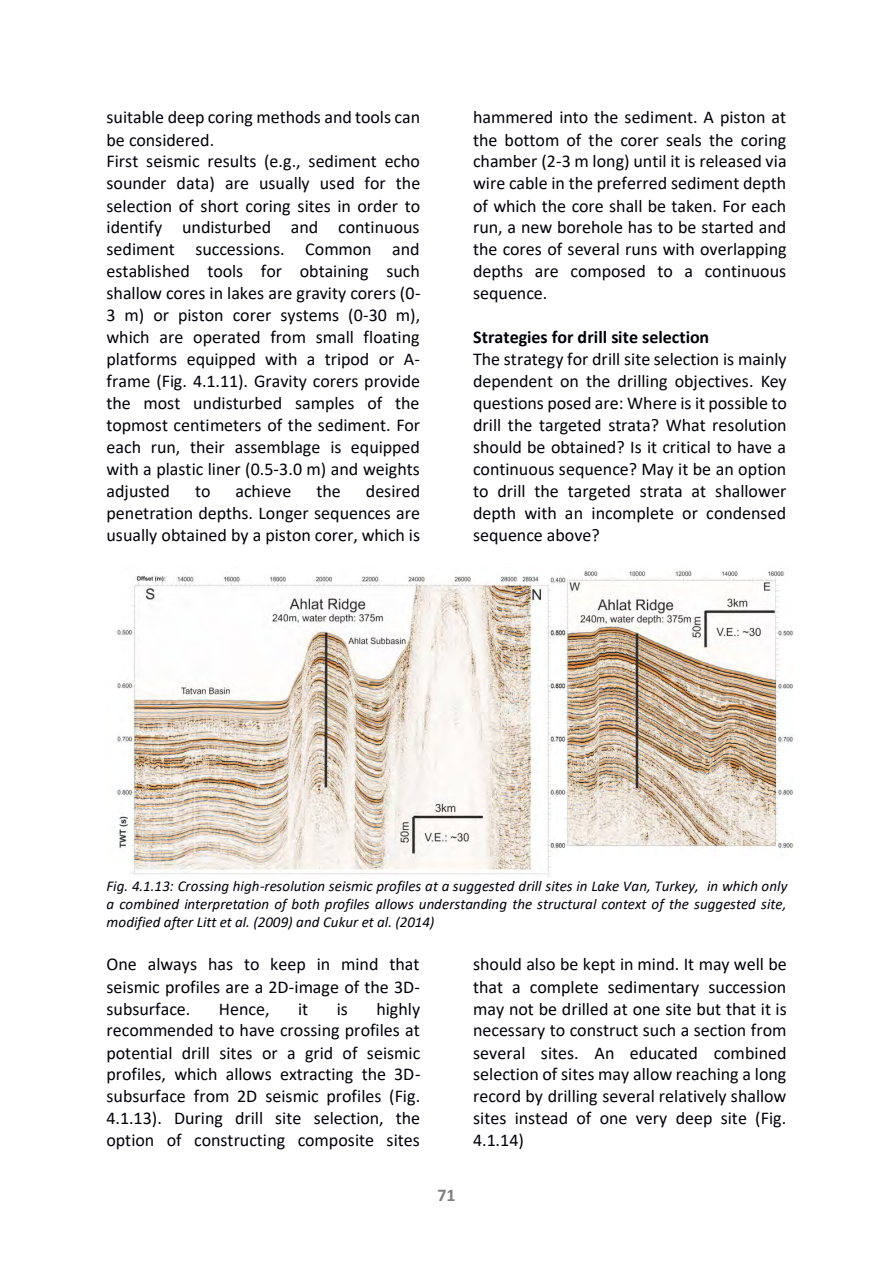
<style>
.page{position:relative;width:893px;height:1263px;background:#fff}
.page>*{position:absolute;margin:0;border:0;box-sizing:border-box;transform-origin:0 0}
.t1{font:18px/22px "Calibri";color:#00000a;text-align:justify}
.t2{font:700 18px "Calibri";color:#00000a}
.t3{font:700 18px "Calibri";color:#7f7f7f}
.t4{font:italic 15px/18.3px "Calibri";letter-spacing:-.005em;color:#00000a;text-align:justify}
</style>
<div class="page">
<img style="left:116px;top:570px;width:678px;height:306px">
<p class="t1" style="left:107px;top:108px;width:315px">suitable deep coring methods and tools can be considered.</p>
<p class="t1" style="left:107px;top:152px;width:315px">First seismic results (e.g., sediment echo sounder data) are usually used for the selection of short coring sites in order to identify undisturbed and continuous sediment successions. Common and established tools for obtaining such shallow cores in lakes are gravity corers (0- 3 m) or piston corer systems (0-30 m), which are operated from small floating platforms equipped with a tripod or A&shy;frame (Fig. 4.1.11). Gravity corers provide the most undisturbed samples of the topmost centimeters of the sediment. For each run, their assemblage is equipped with a plastic liner (0.5-3.0 m) and weights adjusted</p>
<p class="t1" style="left:195px;top:482px;width:17px">to</p>
<p class="t1" style="left:235px;top:482px;width:57px">achieve</p>
<p class="t1" style="left:316px;top:482px;width:26px">the</p>
<p class="t1" style="left:107px;top:482px;width:315px;text-indent:259px">desired penetration depths. Longer sequences are usually obtained by a piston corer, which is</p>
<p class="t1" style="left:473px;top:108px;width:315px">hammered into the sediment. A piston at the bottom of the corer seals the coring chamber (2-3 m long) until it is released via wire cable in the preferred sediment depth of which the core shall be taken. For each run, a new borehole has to be started and the cores of several runs with overlapping depths are composed to a continuous sequence.</p>
<p class="t2" style="left:473px;top:330px;width:238px">Strategies for drill site selection</p>
<p class="t1" style="left:473px;top:350px;width:315px">The strategy for drill site selection is mainly dependent on the drilling objectives. Key questions posed are: Where is it possible to drill the targeted strata? What resolution should be obtained? Is it critical to have a continuous sequence? May it be an option to drill the targeted strata at shallower depth with an incomplete or condensed sequence above?</p>
<p class="t4" style="left:107px;top:878px;width:682px">Fig. 4.1.13: Crossing high-resolution seismic profiles at a suggested drill sites in Lake Van, Turkey, in which only a combined interpretation of both profiles allows understanding the structural context of the suggested site, modified after Litt et al. (2009) and Cukur et al. (2014)</p>
<p class="t1" style="left:107px;top:955px;width:315px">One always has to keep in mind that seismic profiles are a 2D-image of the 3D&shy;subsurface.</p>
<p class="t1" style="left:473px;top:955px;width:315px">should also be kept in mind. It may well be that a complete sedimentary succession may not be drilled at one site but that it is necessary to construct such a section from several sites. An educated combined selection of sites may allow reaching a long record by drilling several relatively shallow sites instead of one very deep site (Fig.<br>4.1.14)</p>
<p class="t1" style="left:107px;top:999px;width:315px;text-indent:270px">highly recommended to have crossing profiles at potential drill sites or a grid of seismic profiles, which allows extracting the 3D&shy;subsurface from 2D seismic profiles (Fig.<br>4.1.13). During drill site selection, the option of constructing composite sites</p>
<p class="t1" style="left:219px;top:999px;width:52px">Hence,</p>
<p class="t1" style="left:298px;top:999px;width:12px">it</p>
<p class="t1" style="left:337px;top:999px;width:13px">is</p>
<p class="t3" style="left:437px;top:1187px;width:20px">71</p>
</div>
